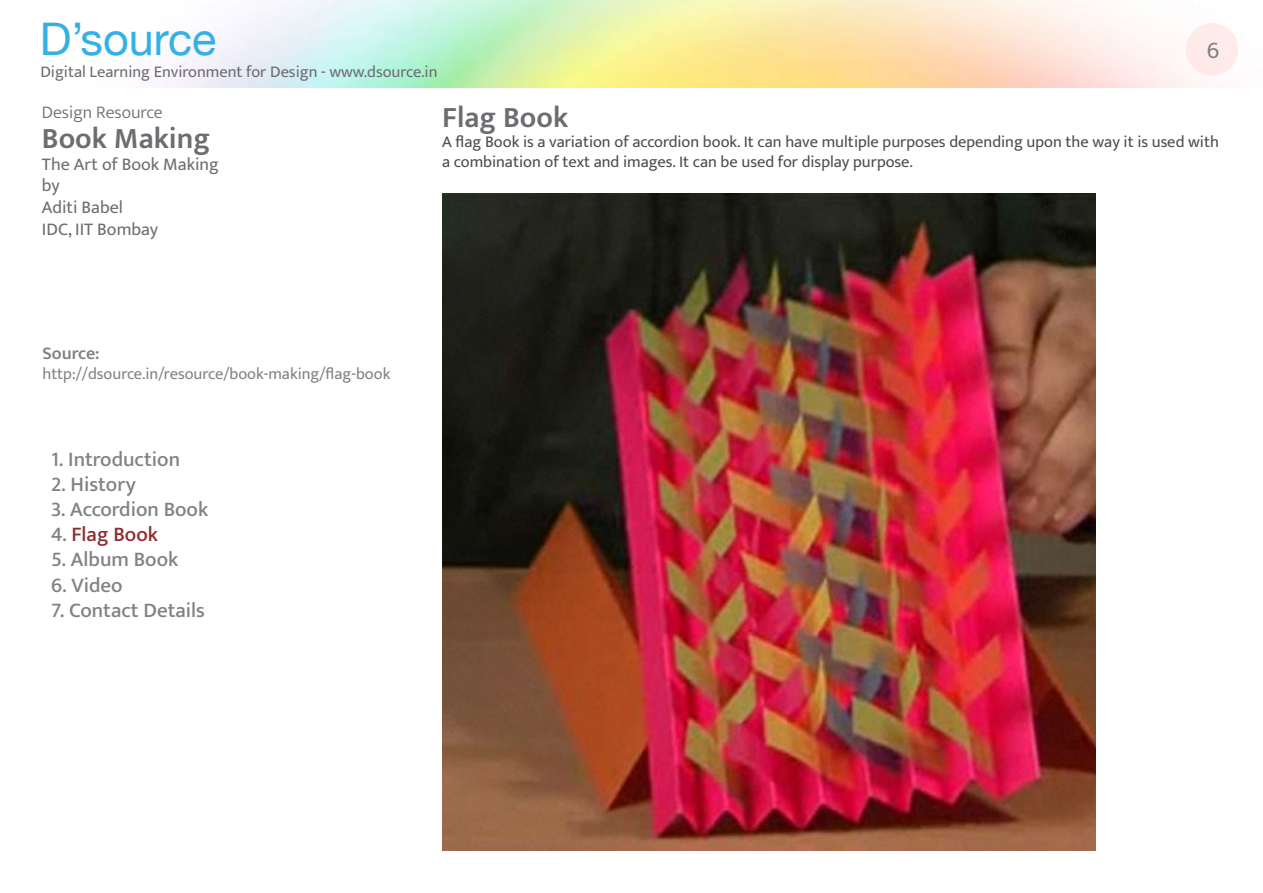
<style>
.page{position:relative;width:1263px;height:893px;background:#fff}
.page>*{position:absolute;margin:0;border:0;box-sizing:border-box;transform-origin:0 0}
.t1{font:45px "Helvetica Neue";color:#33b0e5}
.t2{font:600 30px "Ek Mukta";color:#6c6d70}
.t3{font:24px "Ek Mukta";color:#808285}
.t4{font:500 21px "Ek Mukta";color:#808285}
.t5{font:500 21px "Ek Mukta";color:#8e2b2d}
.t6{font:18px "Ek Mukta";color:#6c6d70}
.t7{font:300 18px "Ek Mukta";color:#6c6d70}
.t8{font:600 18px "Ek Mukta";color:#808285}
.t9{font:16.5px/19.8px "Ek Mukta";color:#4b4c4d}
.t10{font:16.5px "Ek Mukta";color:#6c6d70}
.t11{font:16.5px "Ek Mukta";color:#808285}
.s1{color:#808285}
</style>
<div class="page">
<div style="left:1186px;top:23px;width:52px;height:52px;background:#feebea;border-radius:50%"></div>
<img style="left:442px;top:193px;width:654px;height:657px">
<h1 class="t1" style="left:40px;top:12px;width:178px">D’source</h1>
<p class="t10" style="left:40px;top:62px;width:399px">Digital Learning Environment for Design - www.dsource.in</p>
<h3 class="t3" style="left:1207px;top:35px;width:14px">6</h3>
<p class="t7" style="left:42px;top:101px;width:122px">Design Resource</p>
<p class="t2" style="left:42px;top:120px;width:170px">Book Making</p>
<p class="t6" style="left:42px;top:153px;width:178px">The Art of Book Making</p>
<p class="t6" style="left:42px;top:175px;width:19px">by</p>
<p class="t6" style="left:42px;top:196px;width:82px">Aditi Babel</p>
<p class="t6" style="left:42px;top:218px;width:118px">IDC, IIT Bombay</p>
<p class="t8" style="left:43px;top:343px;width:59px">Source:</p>
<p class="t11" style="left:43px;top:364px;width:349px">http://dsource.in/resource/book-making/flag-book</p>
<p class="t4" style="left:51px;top:446px;width:131px">1. Introduction</p>
<p class="t4" style="left:51px;top:471px;width:86px">2. History</p>
<p class="t4" style="left:51px;top:496px;width:159px">3. Accordion Book</p>
<p class="t5" style="left:51px;top:522px;width:108px"><span class="s1">4.</span> Flag Book</p>
<p class="t4" style="left:51px;top:547px;width:129px">5. Album Book</p>
<p class="t4" style="left:51px;top:572px;width:73px">6. Video</p>
<p class="t4" style="left:51px;top:597px;width:155px">7. Contact Details</p>
<p class="t2" style="left:442px;top:99px;width:128px">Flag Book</p>
<p class="t9" style="left:442px;top:131px;width:778px">A flag Book is a variation of accordion book. It can have multiple purposes depending upon the way it is used with a combination of text and images. It can be used for display purpose.</p>
</div>
